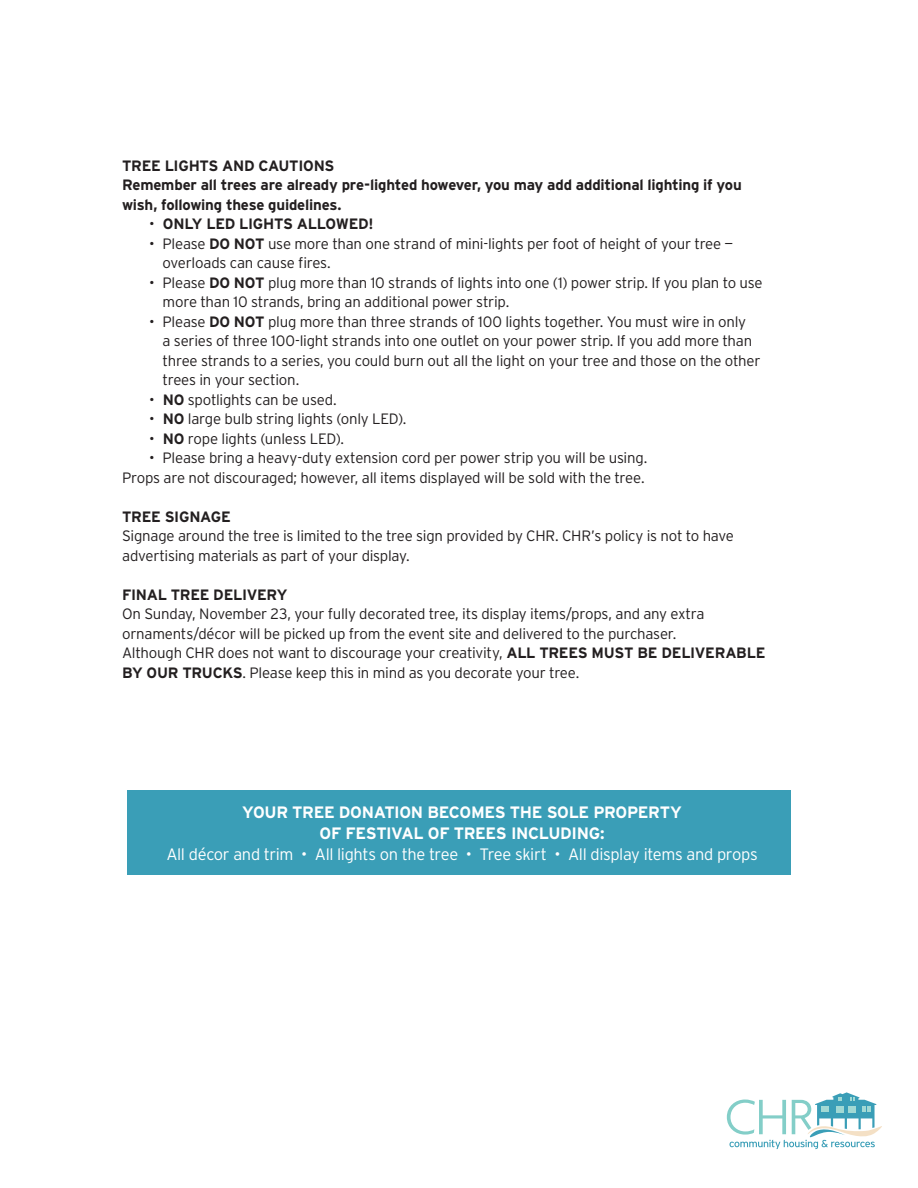
<style>
.page{position:relative;width:918px;height:1188px;background:#fff}
.page>*{position:absolute;margin:0;border:0;box-sizing:border-box;transform-origin:0 0}
.Subtitles{font:300 16.5px/21px "Interstate";letter-spacing:-.025em;color:#fff;text-align:center}
.Subtitles-2{font:300 15px/19.5px "Interstate";letter-spacing:-.015em;color:#231f20}
.Subtitles-3{font:700 15px/19.5px "Interstate";letter-spacing:-.02em;color:#231f20}
.s1{font-weight:300}
.s2{font-weight:700}
</style>
<div class="page">
<div style="left:127px;top:791px;width:664px;height:84px;background:#3a9eb7"></div>
<svg style="left:727px;top:1092px;width:155px;height:57px"></svg>
<p class="Subtitles-3" style="left:122px;top:156px;width:214px">TREE LIGHTS AND CAUTIONS</p>
<p class="Subtitles-3" style="left:122px;top:175px;width:621px">Remember all trees are already pre-lighted however, you may add additional lighting if you wish, following these guidelines.</p>
<p class="Subtitles-3" style="left:149px;top:214px;width:226px"><span class="s1">•</span> ONLY LED LIGHTS ALLOWED!</p>
<p class="Subtitles-2" style="left:163px;top:234px;width:572px;text-indent:-14px">• Please <span class="s2">DO NOT</span> use more than one strand of mini-lights per foot of height of your tree — overloads can cause fires.</p>
<p class="Subtitles-2" style="left:163px;top:273px;width:602px;text-indent:-14px">• Please <span class="s2">DO NOT</span> plug more than 10 strands of lights into one (1) power strip. If you plan to use more than 10 strands, bring an additional power strip.</p>
<p class="Subtitles-2" style="left:163px;top:312px;width:599px;text-indent:-14px">• Please <span class="s2">DO NOT</span> plug more than three strands of 100 lights together. You must wire in only<br>a series of three 100-light strands into one outlet on your power strip. If you add more than three strands to a series, you could burn out all the light on your tree and those on the other trees in your section.</p>
<p class="Subtitles-2" style="left:149px;top:390px;width:189px">• <span class="s2">NO</span> spotlights can be used.</p>
<p class="Subtitles-2" style="left:149px;top:409px;width:259px">• <span class="s2">NO</span> large bulb string lights (only LED).</p>
<p class="Subtitles-2" style="left:149px;top:429px;width:196px">• <span class="s2">NO</span> rope lights (unless LED).</p>
<p class="Subtitles-2" style="left:149px;top:448px;width:500px">• Please bring a heavy-duty extension cord per power strip you will be using.</p>
<p class="Subtitles-2" style="left:122px;top:468px;width:524px">Props are not discouraged; however, all items displayed will be sold with the tree.</p>
<p class="Subtitles-3" style="left:122px;top:507px;width:110px">TREE SIGNAGE</p>
<p class="Subtitles-2" style="left:122px;top:526px;width:613px">Signage around the tree is limited to the tree sign provided by CHR. CHR’s policy is not to have advertising materials as part of your display.</p>
<p class="Subtitles-3" style="left:122px;top:585px;width:167px">FINAL TREE DELIVERY</p>
<p class="Subtitles-2" style="left:122px;top:604px;width:584px">On Sunday, November 23, your fully decorated tree, its display items/props, and any extra ornaments/décor will be picked up from the event site and delivered to the purchaser.</p>
<p class="Subtitles-2" style="left:122px;top:643px;width:645px">Although CHR does not want to discourage your creativity, <span class="s2">ALL TREES MUST BE DELIVERABLE<br>BY OUR TRUCKS</span>. Please keep this in mind as you decorate your tree.</p>
<p class="Subtitles" style="left:167px;top:802px;width:593px"><span class="s2">YOUR TREE DONATION BECOMES THE SOLE PROPERTY<br>OF FESTIVAL OF TREES INCLUDING:<br></span>All décor and trim • All lights on the tree • Tree skirt • All display items and props</p>
</div>
